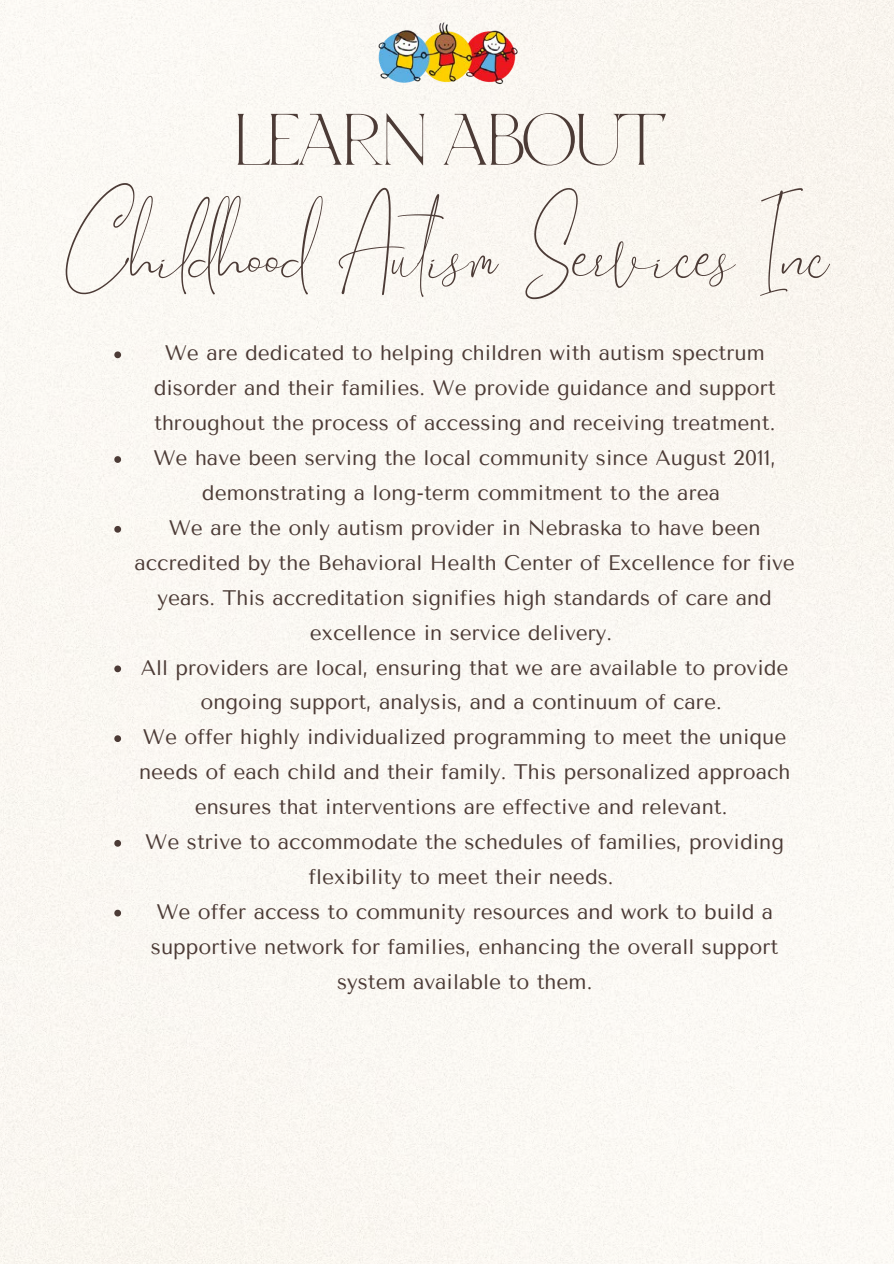
<style>
.page{position:relative;width:894px;height:1264px;background:#fff}
.page>*{position:absolute;margin:0;border:0;box-sizing:border-box;transform-origin:0 0}
.t1{font:126px "Gravity 3";color:#4c3b36}
.t2{font:72.75px "TT Ricordi Nobili";letter-spacing:-.14em;color:#4c3b36}
.t3{font:21px/34.8px "Tenor Sans";color:#4c3b36;text-align:center}
</style>
<div class="page">
<div style="left:0;top:0;width:893px;height:1263px;background:#fbf8f3"></div>
<img style="left:360px;top:22px;width:172px;height:65px">
<svg style="left:114px;top:351px;width:7px;height:7px"></svg>
<svg style="left:114px;top:456px;width:7px;height:7px"></svg>
<svg style="left:114px;top:526px;width:7px;height:6px"></svg>
<svg style="left:114px;top:665px;width:7px;height:7px"></svg>
<svg style="left:114px;top:735px;width:7px;height:7px"></svg>
<svg style="left:114px;top:840px;width:7px;height:6px"></svg>
<svg style="left:114px;top:909px;width:7px;height:7px"></svg>
<p class="t2" style="left:227px;top:90px;width:440px">LEARN ABOUT</p>
<p class="t1" style="left:63px;top:174px;width:767px">Childhood Autism Services Inc</p>
<h2 class="t3" style="left:154px;top:336px;width:623px">We are dedicated to helping children with autism spectrum disorder and their families. We provide guidance and support throughout the process of accessing and receiving treatment.</h2>
<h1 class="t3" style="left:153px;top:440px;width:624px">We have been serving the local community since August 2011, demonstrating a long-term commitment to the area</h1>
<p class="t3" style="left:134px;top:510px;width:661px">We are the only autism provider in Nebraska to have been accredited by the Behavioral Health Center of Excellence for five years. This accreditation signifies high standards of care and excellence in service delivery.</p>
<p class="t3" style="left:141px;top:650px;width:649px">All providers are local, ensuring that we are available to provide ongoing support, analysis, and a continuum of care.</p>
<p class="t3" style="left:139px;top:719px;width:652px">We offer highly individualized programming to meet the unique needs of each child and their family. This personalized approach ensures that interventions are effective and relevant.</p>
<p class="t3" style="left:145px;top:824px;width:640px">We strive to accommodate the schedules of families, providing flexibility to meet their needs.</p>
<p class="t3" style="left:151px;top:894px;width:629px">We offer access to community resources and work to build a supportive network for families, enhancing the overall support system available to them.</p>
</div>
